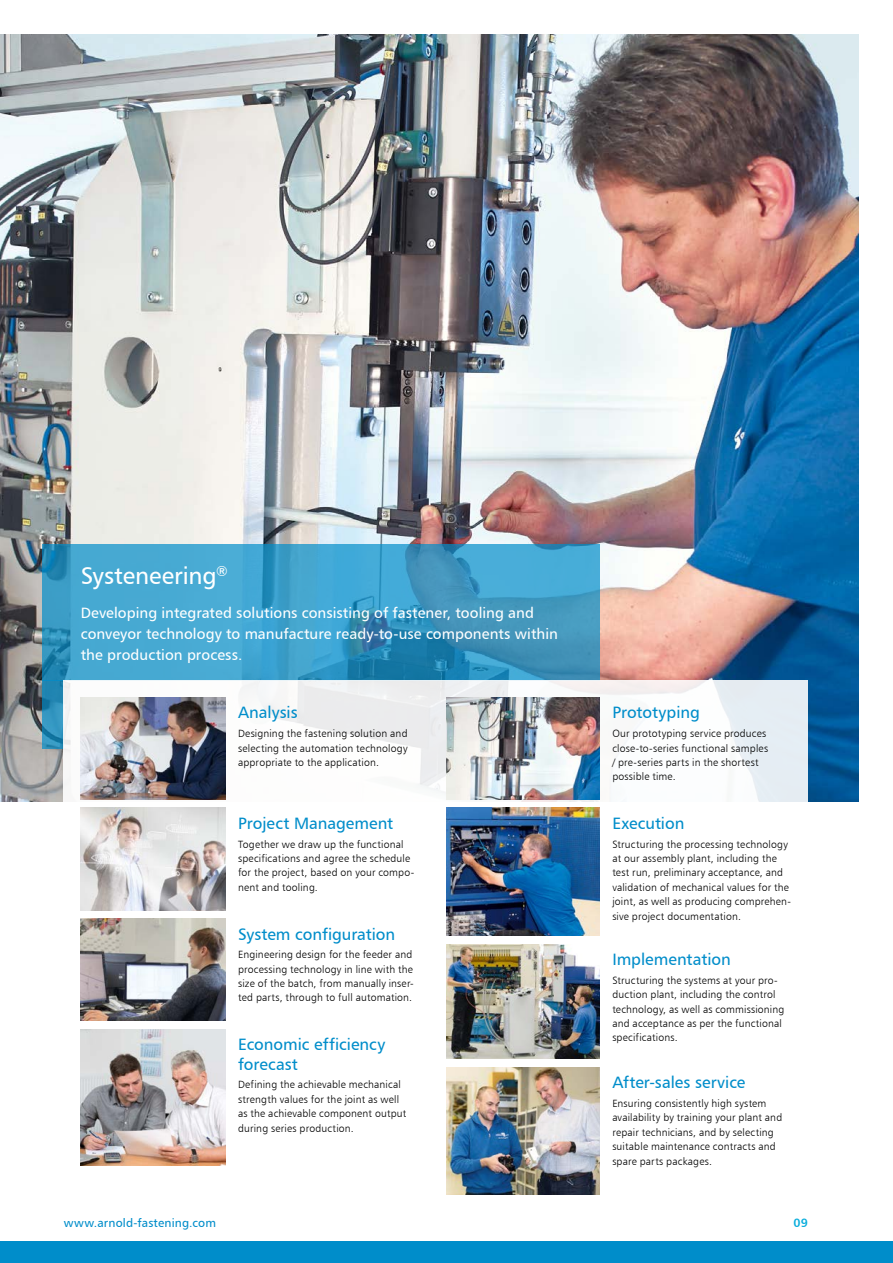
<style>
.page{position:relative;width:893px;height:1263px;background:#fff}
.page>*{position:absolute;margin:0;border:0;box-sizing:border-box;transform-origin:0 0}
.t1{font:24px "Humanist 777 BT Roman B";color:#fff}
.t2{font:16.5px/19.5px "Humanist 777 BT Roman B";color:#008dca}
.t3{font:15px/21px "Humanist 777 BT Roman B";color:#fff}
.t4{font:12px "Humanist 777 BT Roman B";letter-spacing:.015em;color:#008dca}
.t5{font:12px "Humanist 777 BT Bold B";color:#08addc}
.t6{font:10.5px/14.4px "Humanist 777 BT Light B";letter-spacing:.015em;color:#000}
</style>
<div class="page">
<div style="left:0;top:1242px;width:893px;height:21px;background:#008dca"></div>
<img style="left:0;top:34px;width:859px;height:767px">
<svg style="left:43px;top:544px;width:557px;height:136px;background:#3e9ec8"></svg>
<svg style="left:43px;top:680px;width:21px;height:68px"></svg>
<svg style="left:64px;top:680px;width:744px;height:145px"></svg>
<img style="left:81px;top:697px;width:144px;height:102px">
<img style="left:446px;top:697px;width:154px;height:102px">
<img style="left:81px;top:808px;width:144px;height:102px">
<img style="left:446px;top:808px;width:154px;height:127px">
<img style="left:81px;top:918px;width:144px;height:102px">
<img style="left:446px;top:944px;width:154px;height:115px">
<img style="left:81px;top:1029px;width:144px;height:136px">
<img style="left:446px;top:1067px;width:154px;height:128px">
<h1 class="t1" style="left:81px;top:560px;width:149px">Systeneering<sup>®</sup></h1>
<h3 class="t3" style="left:81px;top:601px;width:479px">Developing integrated solutions consisting of fastener, tooling and conveyor technology to manufacture ready-to-use components within the production process.</h3>
<h2 class="t2" style="left:238px;top:703px;width:61px">Analysis</h2>
<p class="t6" style="left:238px;top:726px;width:171px;text-align:justify">Designing the fastening solution and selecting the automation technology appropriate to the application.</p>
<h2 class="t2" style="left:238px;top:813px;width:157px">Project Management</h2>
<p class="t6" style="left:238px;top:837px;width:178px">Together we draw up the functional specifications and agree the schedule for the project, based on your compo&shy;nent and tooling.</p>
<h2 class="t2" style="left:612px;top:703px;width:89px">Prototyping</h2>
<p class="t6" style="left:612px;top:726px;width:157px">Our prototyping service produces close-to-series functional samples / pre-series parts in the shortest possible time.</p>
<h2 class="t2" style="left:612px;top:813px;width:74px">Execution</h2>
<p class="t6" style="left:612px;top:837px;width:180px">Structuring the processing technology at our assembly plant, including the test run, preliminary acceptance, and validation of mechanical values for the joint, as well as producing comprehen&shy;sive project documentation.</p>
<h2 class="t2" style="left:238px;top:924px;width:159px">System configuration</h2>
<p class="t6" style="left:238px;top:947px;width:177px">Engineering design for the feeder and processing technology in line with the size of the batch, from manually inser&shy;ted parts, through to full automation.</p>
<h2 class="t2" style="left:612px;top:949px;width:120px">Implementation</h2>
<p class="t6" style="left:612px;top:973px;width:173px">Structuring the systems at your pro&shy;duction plant, including the control technology, as well as commissioning and acceptance as per the functional specifications.</p>
<h2 class="t2" style="left:238px;top:1034px;width:149px">Economic efficiency forecast</h2>
<p class="t6" style="left:238px;top:1077px;width:170px">Defining the achievable mechanical strength values for the joint as well as the achievable component output during series production.</p>
<h2 class="t2" style="left:612px;top:1072px;width:135px">After-sales service</h2>
<p class="t6" style="left:612px;top:1096px;width:171px">Ensuring consistently high system availability by training your plant and repair technicians, and by selecting suitable maintenance contracts and spare parts packages.</p>
<p class="t4" style="left:64px;top:1215px;width:154px">www.arnold-fastening.com</p>
<p class="t5" style="left:793px;top:1215px;width:16px">09</p>
</div>
